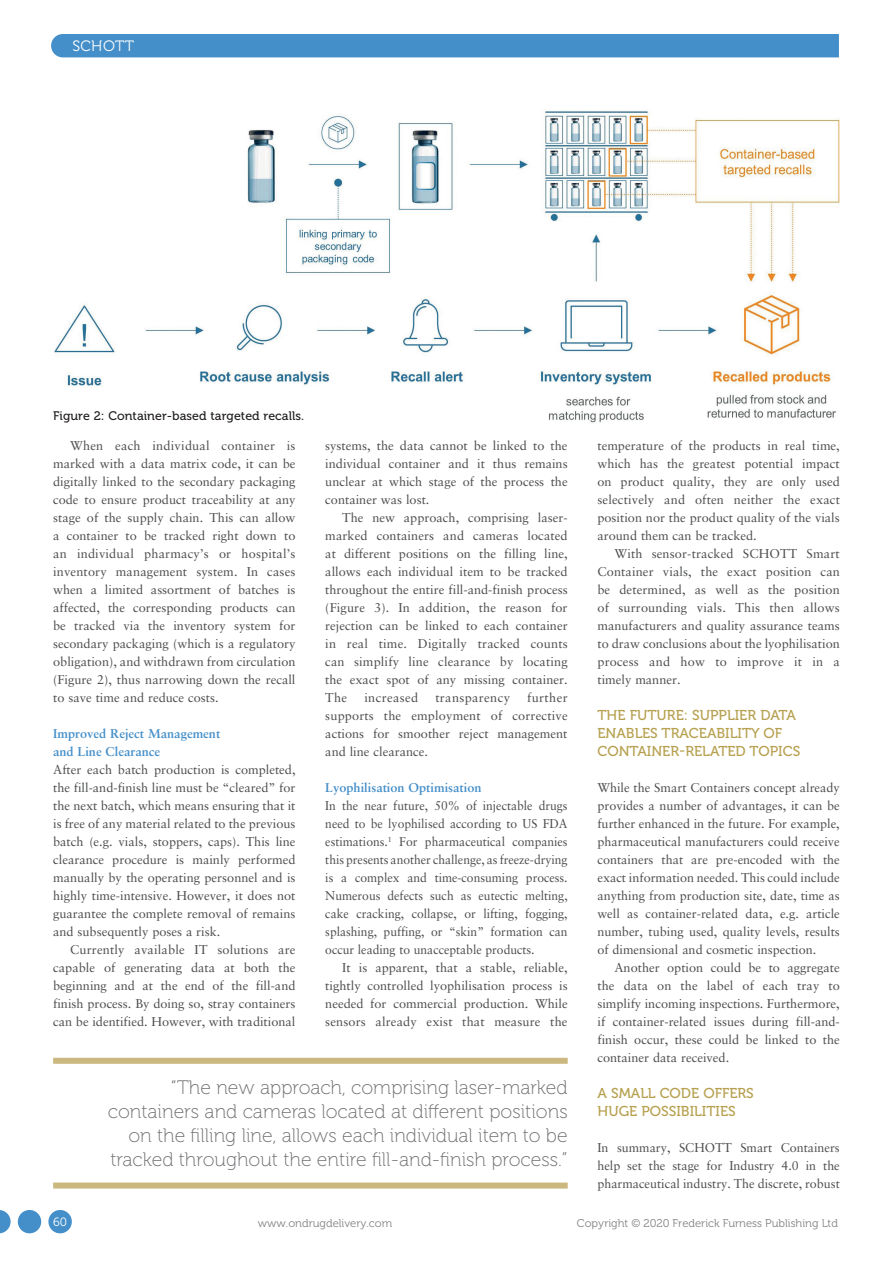
<style>
.page{position:relative;width:893px;height:1263px;background:#fff}
.page>*{position:absolute;margin:0;border:0;box-sizing:border-box;transform-origin:0 0}
.MF_pullquote{font:19.5px/24px "Museo 100";color:#6c6d70;text-align:right}
.t1{font:15px "Museo 300";letter-spacing:.025em;color:#fff}
.MF_Xhead{font:14.25px/18px "Museo 500";color:#b6a04f}
.MF_body{font:12.75px/18px "Sabon LT Std";color:#4b4c4d;text-align:justify}
.MF_body_no_indent{font:12.75px/18px "Sabon LT Std";color:#4b4c4d;text-align:justify}
.MF_body_no_indent-2{font:12.75px/18px "Sabon LT Std";color:#4b4c4d;text-align:justify;scale:.95 1}
.MF_subhead{font:700 12.75px/18px "Sabon LT Std";color:#448fc9}
.MF_body-2{font:12.75px "Sabon LT Std";letter-spacing:.03em;color:#4b4c4d}
.MF_Captions{font:12.45px "Museo 500";letter-spacing:.005em;color:#231f20}
.t2{font:12px "Museo 300";color:#fff}
.t3{font:11.25px "Museo 300";color:#808285}
</style>
<div class="page">
<div style="left:53px;top:1058px;width:515px;height:6px;background:#cab87e"></div>
<div style="left:53px;top:1182px;width:515px;height:6px;background:#cab87e"></div>
<div style="left:51px;top:34px;width:788px;height:23px;background:#448fc9"></div>
<img style="left:54px;top:110px;width:786px;height:313px">
<div style="left:48px;top:1210px;width:24px;height:23px;background:#448fc9;border-radius:50%"></div>
<div style="left:18px;top:1210px;width:23px;height:23px;background:#448fc9;border-radius:50%"></div>
<svg style="left:0;top:1210px;width:11px;height:23px"></svg>
<p class="t1" style="left:72px;top:37px;width:63px">SCHOTT</p>
<p class="MF_Captions" style="left:53px;top:409px;width:253px">Figure 2: Container-based targeted recalls.</p>
<p class="MF_body" style="left:53px;top:436px;width:244px;text-indent:17px">When each individual container is marked with a data matrix code, it can be digitally linked to the secondary packaging code to ensure product traceability at any stage of the supply chain. This can allow a container to be tracked right down to an individual pharmacy’s or hospital’s inventory management system. In cases when a limited assortment of batches is affected, the corresponding products can be tracked via the inventory system for secondary packaging (which is a regulatory obligation), and withdrawn from circulation (Figure 2), thus narrowing down the recall to save time and reduce costs.</p>
<p class="MF_subhead" style="left:53px;top:724px;width:169px">Improved Reject Management and Line Clearance</p>
<p class="MF_body_no_indent" style="left:53px;top:760px;width:244px">After each batch production is completed, the fill-and-finish line must be “cleared” for the next batch, which means ensuring that it is free of any material related to the previous batch (e.g. vials, stoppers, caps). This line clearance procedure is mainly performed manually by the operating personnel and is highly time-intensive. However, it does not guarantee the complete removal of remains and subsequently poses a risk.</p>
<p class="MF_body" style="left:53px;top:940px;width:244px;text-indent:17px">Currently available IT solutions are capable of generating data at both the beginning and at the end of the fill-and finish process. By doing so, stray containers can be identified. However, with traditional</p>
<p class="MF_body" style="left:325px;top:436px;width:244px">systems, the data cannot be linked to the individual container and it thus remains unclear at which stage of the process the container was lost.</p>
<p class="MF_body" style="left:325px;top:508px;width:244px;text-indent:17px">The new approach, comprising laser&shy;marked containers and cameras located at different positions on the filling line, allows each individual item to be tracked throughout the entire fill-and-finish process (Figure 3). In addition, the reason for rejection can be linked to each container in real time. Digitally tracked counts can simplify line clearance by locating the exact spot of any missing container.<br>The</p>
<p class="MF_body" style="left:325px;top:688px;width:244px;text-indent:202px">further supports the employment of corrective actions for smoother reject management and line clearance.</p>
<p class="MF_subhead" style="left:325px;top:778px;width:158px">Lyophilisation Optimisation</p>
<p class="MF_body_no_indent-2" style="left:325px;top:796px;width:257px">In the near future, 50% of injectable drugs need to be lyophilised according to US FDA estimations.<sup>1</sup> For pharmaceutical companies this presents another challenge, as freeze-drying is a complex and time-consuming process.<br>Numerous defects such as eutectic melting, cake cracking, collapse, or lifting, fogging, splashing, puffing, or “skin” formation can occur leading to unacceptable products.</p>
<p class="MF_body" style="left:325px;top:958px;width:244px;text-indent:17px">It is apparent, that a stable, reliable, tightly controlled lyophilisation process is needed for commercial production. While sensors already exist that measure the</p>
<p class="MF_body-2" style="left:364px;top:690px;width:55px">increased</p>
<p class="MF_body-2" style="left:435px;top:690px;width:76px">transparency</p>
<p class="MF_pullquote" style="left:108px;top:1075px;width:461px">“The new approach, comprising laser-marked containers and cameras located at different positions on the filling line, allows each individual item to be tracked throughout the entire fill-and-finish process.”</p>
<p class="MF_body" style="left:597px;top:436px;width:244px">temperature of the products in real time, which has the greatest potential impact on product quality, they are only used selectively and often neither the exact position nor the product quality of the vials around them can be tracked.</p>
<p class="MF_body" style="left:597px;top:544px;width:244px;text-indent:17px">With sensor-tracked SCHOTT Smart Container vials, the exact position can be determined, as well as the position of surrounding vials. This then allows manufacturers and quality assurance teams to draw conclusions about the lyophilisation process and how to improve it in a timely manner.</p>
<p class="MF_Xhead" style="left:597px;top:706px;width:204px">THE FUTURE: SUPPLIER DATA<br>ENABLES TRACEABILITY OF<br>CONTAINER-RELATED TOPICS</p>
<p class="MF_body_no_indent" style="left:597px;top:778px;width:244px">While the Smart Containers concept already provides a number of advantages, it can be further enhanced in the future. For example, pharmaceutical manufacturers could receive containers that are pre-encoded with the exact information needed. This could include anything from production site, date, time as well as container-related data, e.g. article number, tubing used, quality levels, results of dimensional and cosmetic inspection.</p>
<p class="MF_body" style="left:597px;top:958px;width:244px;text-indent:17px">Another option could be to aggregate the data on the label of each tray to simplify incoming inspections. Furthermore, if container-related issues during fill-and&shy;finish occur, these could be linked to the container data received.</p>
<p class="MF_Xhead" style="left:597px;top:1084px;width:158px">A SMALL CODE OFFERS<br>HUGE POSSIBILITIES</p>
<p class="MF_body_no_indent" style="left:597px;top:1138px;width:244px">In summary, SCHOTT Smart Containers help set the stage for Industry 4.0 in the pharmaceutical industry. The discrete, robust</p>
<p class="t2" style="left:53px;top:1215px;width:15px">60</p>
<p class="t3" style="left:258px;top:1217px;width:136px">www.ondrugdelivery.com</p>
<p class="t3" style="left:577px;top:1217px;width:263px">Copyright © 2020 Frederick Furness Publishing Ltd</p>
</div>
